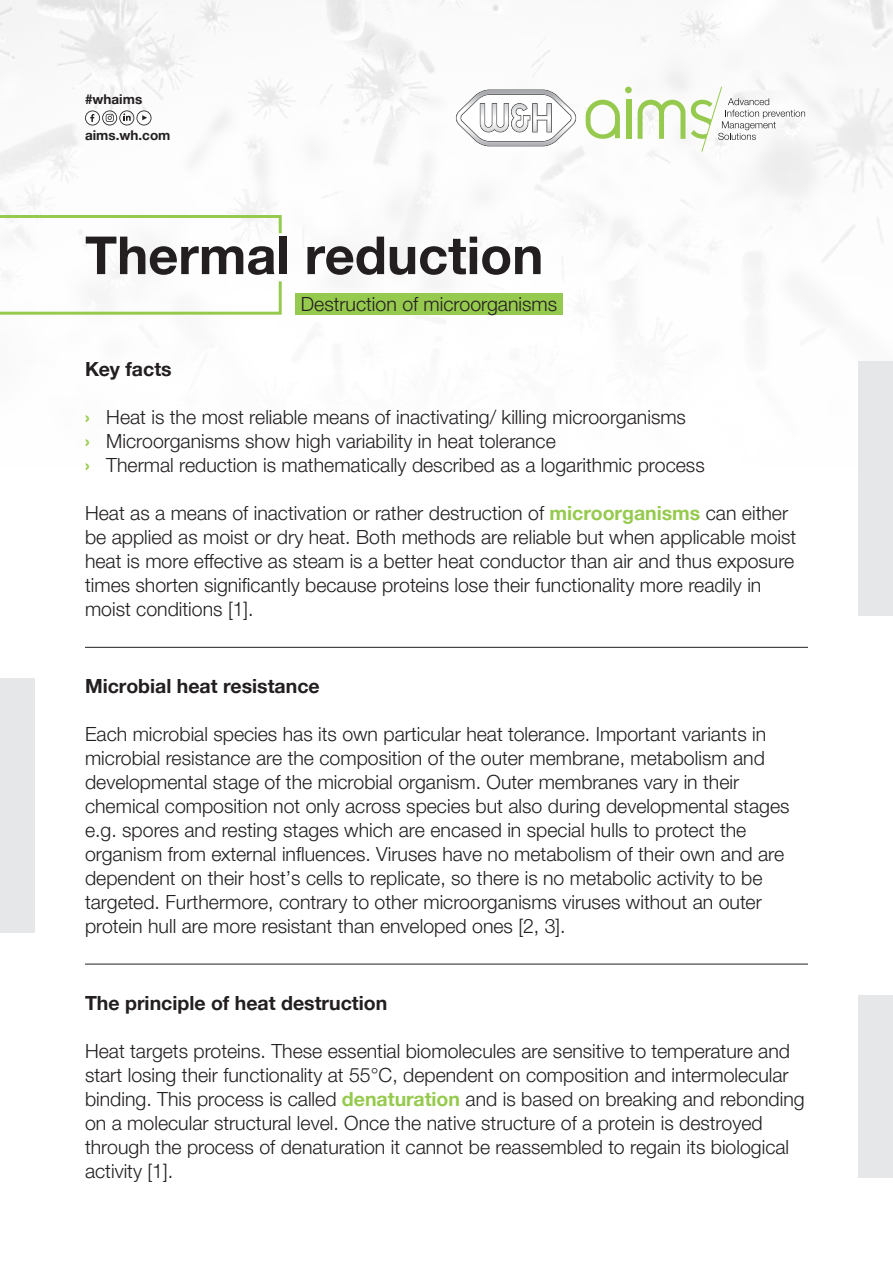
<style>
.page{position:relative;width:893px;height:1263px;background:#fff}
.page>*{position:absolute;margin:0;border:0;box-sizing:border-box;transform-origin:0 0}
.t1{font:700 52.5px "Helvetica Neue World 75";color:#231f20}
.t2{font:19.5px/24px "Helvetica Neue World 45 Lt";color:#231f20}
.t3{font:700 19.5px "Helvetica Neue World 75";color:#231f20}
.t4{font:700 13.5px "Helvetica Neue World 75";color:#231f20}
.s1{font-family:"Helvetica Neue World 75";font-weight:700;color:#96ca4e}
</style>
<div class="page">
<img style="left:0;top:0;width:893px;height:1178px">
<div style="left:859px;top:361px;width:34px;height:255px;background:#e6e7e9"></div>
<hr style="left:85px;top:647px;width:723px;height:1px;background:#231f20">
<svg style="left:0;top:213px;width:283px;height:103px"></svg>
<div style="left:296px;top:293px;width:267px;height:22px;background:#96ca4e"></div>
<div style="left:859px;top:995px;width:34px;height:183px;background:#e6e7e9"></div>
<div style="left:0;top:678px;width:34px;height:255px;background:#e6e7e9"></div>
<hr style="left:85px;top:964px;width:723px;height:1px;background:#231f20">
<svg style="left:85px;top:110px;width:66px;height:15px"></svg>
<svg style="left:456px;top:90px;width:120px;height:56px"></svg>
<svg style="left:638px;top:100px;width:47px;height:39px"></svg>
<div style="left:626px;top:100px;width:5px;height:39px;background:#96ca4e"></div>
<svg style="left:586px;top:100px;width:34px;height:39px"></svg>
<div style="left:625px;top:87px;width:7px;height:6px;background:#96ca4e;border-radius:50%"></div>
<svg style="left:691px;top:86px;width:114px;height:66px"></svg>
<p class="t4" style="left:85px;top:91px;width:59px">#whaims</p>
<p class="t4" style="left:85px;top:127px;width:87px">aims.wh.com</p>
<h1 class="t1" style="left:85px;top:225px;width:460px">Thermal reduction</h1>
<p class="t2" style="left:301px;top:292px;width:258px">Destruction of microorganisms</p>
<p class="t3" style="left:85px;top:358px;width:88px">Key facts</p>
<p class="t2" style="left:85px;top:406px;width:621px"><span class="s1">›</span> Heat is the most reliable means of inactivating/ killing microorganisms<br><span class="s1">›</span> Microorganisms show high variability in heat tolerance<br><span class="s1">›</span> Thermal reduction is mathematically described as a logarithmic process</p>
<p class="t2" style="left:85px;top:502px;width:713px">Heat as a means of inactivation or rather destruction of <span class="s1">microorganisms</span> can either be applied as moist or dry heat. Both methods are reliable but when applicable moist heat is more effective as steam is a better heat conductor than air and thus exposure times shorten significantly because proteins lose their functionality more readily in moist conditions [1].</p>
<p class="t3" style="left:85px;top:675px;width:236px">Microbial heat resistance</p>
<p class="t2" style="left:85px;top:722px;width:706px">Each microbial species has its own particular heat tolerance. Important variants in microbial resistance are the composition of the outer membrane, metabolism and developmental stage of the microbial organism. Outer membranes vary in their chemical composition not only across species but also during developmental stages e.g. spores and resting stages which are encased in special hulls to protect the organism from external influences. Viruses have no metabolism of their own and are dependent on their host’s cells to replicate, so there is no metabolic activity to be targeted. Furthermore, contrary to other microorganisms viruses without an outer protein hull are more resistant than enveloped ones [2, 3].</p>
<p class="t3" style="left:85px;top:992px;width:304px">The principle of heat destruction</p>
<p class="t2" style="left:85px;top:1039px;width:721px">Heat targets proteins. These essential biomolecules are sensitive to temperature and start losing their functionality at 55°C, dependent on composition and intermolecular binding. This process is called <span class="s1">denaturation</span> and is based on breaking and rebonding on a molecular structural level. Once the native structure of a protein is destroyed through the process of denaturation it cannot be reassembled to regain its biological activity [1].</p>
</div>
